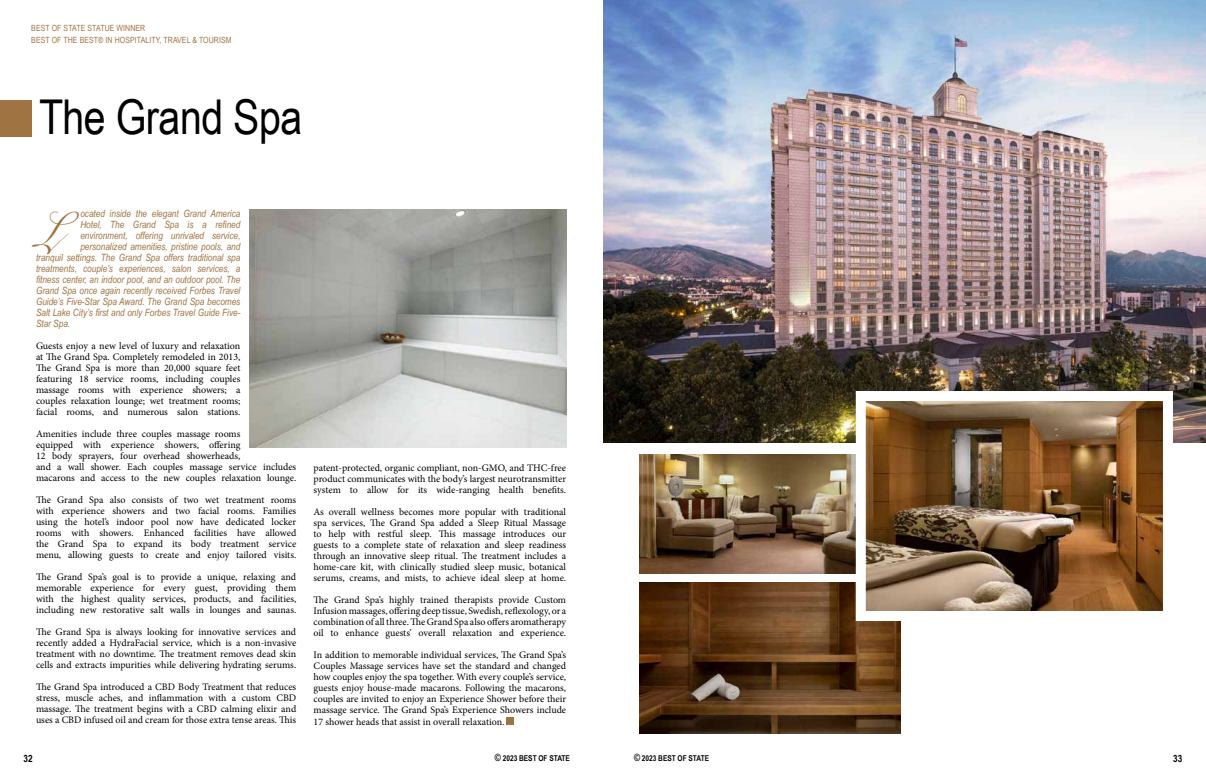
<style>
.page{position:relative;width:1206px;height:783px;background:#fff}
.page>*{position:absolute;margin:0;border:0;box-sizing:border-box;transform-origin:0 0}
.t1{font:48px "Arial Narrow";letter-spacing:-.01em;color:#000}
.t2{font:47.9px "Snell Roundhand";color:#9f7342}
.t3{font:10px/11px "Minion Pro";color:#000;text-align:justify}
.t4{font:italic 10px "Arial Narrow";color:#9f7342}
.t5{font:700 10px "Arial Narrow";color:#000}
.t6{font:8.5px/12px "Arial Narrow";letter-spacing:.01em;color:#9f7342}
.t7{font:700 8px "Arial Narrow";color:#000}
.s1{font-size:10px}
</style>
<div class="page">
<img style="left:639px;top:454px;width:217px;height:119px">
<div style="left:0;top:100px;width:32px;height:36px;background:#9f7342"></div>
<div style="left:507px;top:718px;width:7px;height:7px;background:#9f7342"></div>
<img style="left:603px;top:0;width:603px;height:442px">
<img style="left:639px;top:583px;width:262px;height:151px">
<img style="left:867px;top:402px;width:295px;height:208px">
<div style="left:856px;top:391px;width:317px;height:230px;border:10px solid #fff"></div>
<img style="left:249px;top:210px;width:318px;height:237px">
<p class="t6" style="left:31px;top:21px;width:202px">BEST OF STATE STATUE WINNER<br>BEST OF THE BEST® IN HOSPITALITY, TRAVEL &amp; TOURISM</p>
<h1 class="t1" style="left:39px;top:82px;width:265px">The Grand Spa</h1>
<h2 class="t2" style="left:36px;top:192px;width:28px">L</h2>
<p class="t4" style="left:80px;top:206px;width:162px">ocated inside the elegant Grand America</p>
<p class="t4" style="left:80px;top:217px;width:162px">Hotel, The Grand Spa is a refined</p>
<p class="t4" style="left:80px;top:228px;width:162px">environment, offering unrivaled service,</p>
<p class="t4" style="left:80px;top:239px;width:162px">personalized amenities, pristine pools, and</p>
<p class="t4" style="left:36px;top:250px;width:206px">tranquil settings. The Grand Spa offers traditional spa</p>
<p class="t4" style="left:36px;top:261px;width:206px">treatments, couple’s experiences, salon services, a</p>
<p class="t4" style="left:36px;top:272px;width:206px">fitness center, an indoor pool, and an outdoor pool. The</p>
<p class="t4" style="left:36px;top:283px;width:206px">Grand Spa once again recently received Forbes Travel</p>
<p class="t4" style="left:36px;top:294px;width:206px">Guide’s Five-Star Spa Award. The Grand Spa becomes</p>
<p class="t4" style="left:36px;top:305px;width:206px">Salt Lake City’s first and only Forbes Travel Guide Five-</p>
<p class="t4" style="left:36px;top:316px;width:36px">Star Spa.</p>
<p class="t3" style="left:36px;top:340px;width:206px">Guests enjoy a new level of luxury and relaxation at The Grand Spa. Completely remodeled in 2013, The Grand Spa is more than 20,000 square feet featuring 18 service rooms, including couples massage rooms with experience showers; a couples relaxation lounge; wet treatment rooms; facial rooms, and numerous salon stations.</p>
<p class="t3" style="left:36px;top:428px;width:262px;text-align:left">Amenities include three couples massage rooms<br>equipped with experience showers, offering<br>12 body sprayers, four overhead showerheads,<br>and a wall shower. Each couples massage service includes macarons and access to the new couples relaxation lounge.</p>
<p class="t3" style="left:36px;top:494px;width:262px">The Grand Spa also consists of two wet treatment rooms with experience showers and two facial rooms. Families using the hotel’s indoor pool now have dedicated locker rooms with showers. Enhanced facilities have allowed the Grand Spa to expand its body treatment service menu, allowing guests to create and enjoy tailored visits.</p>
<p class="t3" style="left:36px;top:571px;width:262px">The Grand Spa’s goal is to provide a unique, relaxing and memorable experience for every guest, providing them with the highest quality services, products, and facilities, including new restorative salt walls in lounges and saunas.</p>
<p class="t3" style="left:36px;top:626px;width:262px">The Grand Spa is always looking for innovative services and recently added a HydraFacial service, which is a non-invasive treatment with no downtime. The treatment removes dead skin cells and extracts impurities while delivering hydrating serums.</p>
<p class="t3" style="left:36px;top:681px;width:262px">The Grand Spa introduced a CBD Body Treatment that reduces stress, muscle aches, and inflammation with a custom CBD massage. The treatment begins with a CBD calming elixir and uses a CBD infused oil and cream for those extra tense areas. This</p>
<p class="t3" style="left:314px;top:462px;width:254px">patent-protected, organic compliant, non-GMO, and THC-free product communicates with the body’s largest neurotransmitter system to allow for its wide-ranging health benefits.</p>
<p class="t3" style="left:314px;top:506px;width:254px">As overall wellness becomes more popular with traditional spa services, The Grand Spa added a Sleep Ritual Massage to help with restful sleep. This massage introduces our guests to a complete state of relaxation and sleep readiness through an innovative sleep ritual. The treatment includes a home-care kit, with clinically studied sleep music, botanical serums, creams, and mists, to achieve ideal sleep at home.</p>
<p class="t3" style="left:314px;top:594px;width:254px">The Grand Spa’s highly trained therapists provide Custom Infusion massages, offering deep tissue, Swedish, reflexology, or a combination of all three. The Grand Spa also offers aromatherapy oil to enhance guests’ overall relaxation and experience.</p>
<p class="t3" style="left:314px;top:649px;width:254px">In addition to memorable individual services, The Grand Spa’s Couples Massage services have set the standard and changed how couples enjoy the spa together. With every couple’s service, guests enjoy house-made macarons. Following the macarons, couples are invited to enjoy an Experience Shower before their massage service. The Grand Spa’s Experience Showers include</p>
<p class="t3" style="left:314px;top:716px;width:192px">17 shower heads that assist in overall relaxation.</p>
<p class="t5" style="left:24px;top:751px;width:11px">32</p>
<p class="t7" style="left:495px;top:752px;width:77px"><span class="s1">©</span> 2023 BEST OF STATE</p>
<p class="t7" style="left:634px;top:752px;width:77px"><span class="s1">©</span> 2023 BEST OF STATE</p>
<p class="t5" style="left:1173px;top:751px;width:11px">33</p>
</div>
